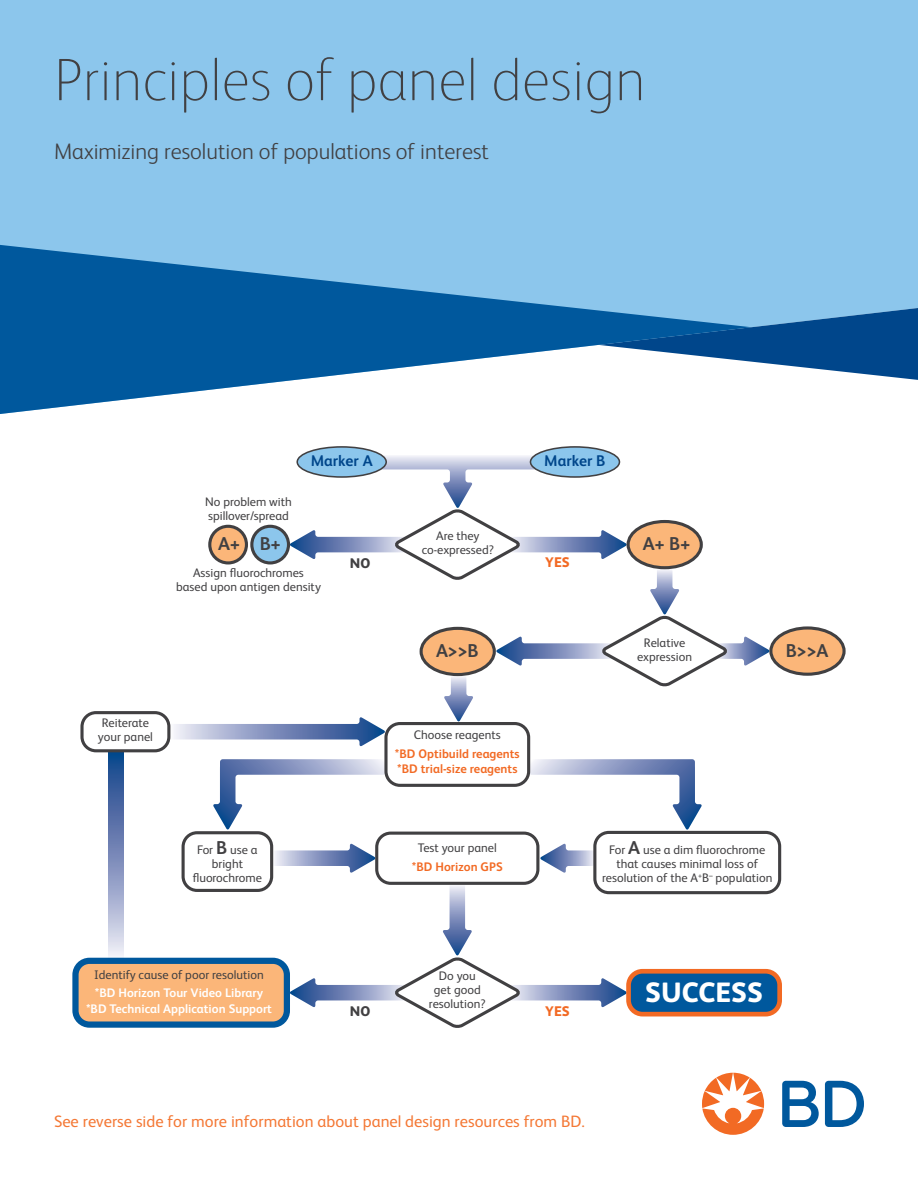
<style>
.page{position:relative;width:918px;height:1188px;background:#fff}
.page>*{position:absolute;margin:0;border:0;box-sizing:border-box;transform-origin:0 0}
.t1{font:100 60px "FS Albert Pro";color:#414042}
.t2{font:800 28.05px "FS Albert Pro";color:#fff}
.t3{font:300 22.5px "FS Albert Pro";color:#414042}
.t4{font:700 18.6px "FS Albert Pro";color:#414042}
.t5{font:16.5px "FS Albert Pro";color:#f47835}
.t6{font:700 15.6px "FS Albert Pro";color:#00468b}
.t7{font:800 13.95px "FS Albert Pro";color:#f26a24}
.t8{font:800 13.95px "FS Albert Pro";color:#414042}
.t9{font:12.45px/14px "FS Albert Pro";color:#414042;text-align:center}
.t10{font:700 12.45px/15.6px "FS Albert Pro";color:#fff;text-align:center}
.t11{font:700 12.45px/15.6px "FS Albert Pro";color:#f26a24}
.s1{font-weight:700;font-size:18.6px}
</style>
<div class="page">
<div style="left:0;top:0;width:918px;height:308px;background:#8cc6ec"></div>
<svg style="left:752px;top:308px;width:166px;height:72px;background:#336ea6"></svg>
<svg style="left:0;top:245px;width:752px;height:169px;fill:#00589d"></svg>
<svg style="left:782px;top:1081px;width:82px;height:46px"></svg>
<svg style="left:702px;top:1073px;width:62px;height:62px"></svg>
<svg style="left:540px;top:844px;width:53px;height:29px"></svg>
<div style="left:593px;top:831px;width:188px;height:63px;border:3px solid #414042;border-radius:14px"></div>
<svg style="left:273px;top:844px;width:102px;height:29px"></svg>
<svg style="left:530px;top:759px;width:172px;height:71px"></svg>
<svg style="left:213px;top:759px;width:171px;height:71px"></svg>
<svg style="left:169px;top:454px;width:600px;height:293px"></svg>
<div style="left:421px;top:628px;width:73px;height:47px;background:#fbb679;border-radius:50%"></div>
<div style="left:420px;top:627px;width:76px;height:49px;border:3px solid #414042;border-radius:50%"></div>
<div style="left:771px;top:628px;width:73px;height:46px;background:#fbb679;border-radius:50%"></div>
<div style="left:769px;top:626px;width:77px;height:50px;border:3px solid #414042;border-radius:50%"></div>
<div style="left:210px;top:526px;width:36px;height:37px;background:#fbb679;border-radius:50%"></div>
<div style="left:208px;top:525px;width:40px;height:40px;border:3px solid #414042;border-radius:50%"></div>
<div style="left:252px;top:526px;width:37px;height:37px;background:#8cc6ec;border-radius:50%"></div>
<div style="left:250px;top:525px;width:40px;height:40px;border:3px solid #414042;border-radius:50%"></div>
<div style="left:628px;top:522px;width:73px;height:46px;background:#fbb679;border-radius:50%"></div>
<div style="left:627px;top:520px;width:76px;height:49px;border:3px solid #414042;border-radius:50%"></div>
<div style="left:530px;top:447px;width:89px;height:30px;background:#8cc6ec;border-radius:50%"></div>
<div style="left:530px;top:446px;width:90px;height:32px;border:2px solid #414042;border-radius:50%"></div>
<div style="left:297px;top:447px;width:89px;height:30px;background:#8cc6ec;border-radius:50%"></div>
<div style="left:296px;top:446px;width:91px;height:32px;border:2px solid #414042;border-radius:50%"></div>
<div style="left:629px;top:971px;width:151px;height:43px;background:#00589d;border-radius:14px"></div>
<div style="left:626px;top:969px;width:156px;height:47px;border:5px solid #f26a24;border-radius:14px"></div>
<svg style="left:108px;top:752px;width:16px;height:206px;background:#7b8fbb"></svg>
<div style="left:75px;top:961px;width:212px;height:64px;background:#fbb679;border-radius:14px"></div>
<div style="left:72px;top:958px;width:218px;height:70px;border:6px solid #00589d;border-radius:14px"></div>
<div style="left:386px;top:724px;width:143px;height:61px;background:#fff;border-radius:14px"></div>
<div style="left:384px;top:722px;width:146px;height:65px;border:3px solid #414042;border-radius:14px"></div>
<div style="left:375px;top:832px;width:164px;height:53px;border:3px solid #414042;border-radius:14px"></div>
<div style="left:80px;top:711px;width:90px;height:41px;border:3px solid #414042;border-radius:14px"></div>
<svg style="left:290px;top:883px;width:337px;height:145px"></svg>
<div style="left:182px;top:831px;width:91px;height:61px;border:3px solid #414042;border-radius:14px"></div>
<h1 class="t1" style="left:54px;top:40px;width:593px">Principles of panel design</h1>
<h3 class="t3" style="left:54px;top:136px;width:436px">Maximizing resolution of populations of interest</h3>
<p class="t9" style="left:205px;top:494px;width:88px;text-align:left">No problem with spillover/spread</p>
<p class="t6" style="left:311px;top:450px;width:63px">Marker A</p>
<p class="t6" style="left:544px;top:450px;width:63px">Marker B</p>
<p class="t9" style="left:422px;top:527px;width:74px">Are they co-expressed?</p>
<h3 class="t4" style="left:218px;top:531px;width:23px">A+</h3>
<h3 class="t4" style="left:643px;top:531px;width:49px">A+ B+</h3>
<h3 class="t4" style="left:260px;top:531px;width:22px">B+</h3>
<p class="t7" style="left:545px;top:551px;width:26px">YES</p>
<p class="t8" style="left:350px;top:552px;width:22px">NO</p>
<p class="t9" style="left:176px;top:565px;width:146px">Assign fluorochromes based upon antigen density</p>
<p class="t9" style="left:98px;top:715px;width:56px">Reiterate your panel</p>
<p class="t9" style="left:637px;top:635px;width:56px">Relative expression</p>
<h3 class="t4" style="left:436px;top:637px;width:44px">A&gt;&gt;B</h3>
<h3 class="t4" style="left:786px;top:637px;width:44px">B&gt;&gt;A</h3>
<p class="t9" style="left:414px;top:727px;width:89px">Choose reagents</p>
<p class="t11" style="left:395px;top:745px;width:126px">*BD Optibuild reagents *BD trial-size reagents</p>
<p class="t9" style="left:193px;top:842px;width:71px">For <span class="s1">B</span> use a bright fluorochrome</p>
<p class="t9" style="left:602px;top:842px;width:172px">For <span class="s1">A</span> use a dim fluorochrome that causes minimal loss of resolution of the A<sup>+</sup>B<sup>–</sup> population</p>
<p class="t9" style="left:418px;top:840px;width:81px">Test your panel</p>
<p class="t11" style="left:412px;top:858px;width:92px">*BD Horizon GPS</p>
<p class="t9" style="left:94px;top:967px;width:171px">Identify cause of poor resolution</p>
<p class="t10" style="left:86px;top:985px;width:188px">*BD Horizon Tour Video Library *BD Technical Application Support</p>
<p class="t9" style="left:429px;top:968px;width:58px">Do you get good resolution?</p>
<p class="t8" style="left:350px;top:1000px;width:22px">NO</p>
<p class="t7" style="left:545px;top:1000px;width:26px">YES</p>
<h3 class="t5" style="left:54px;top:1110px;width:532px">See reverse side for more information about panel design resources from BD.</h3>
<h2 class="t2" style="left:645px;top:971px;width:119px">SUCCESS</h2>
</div>
